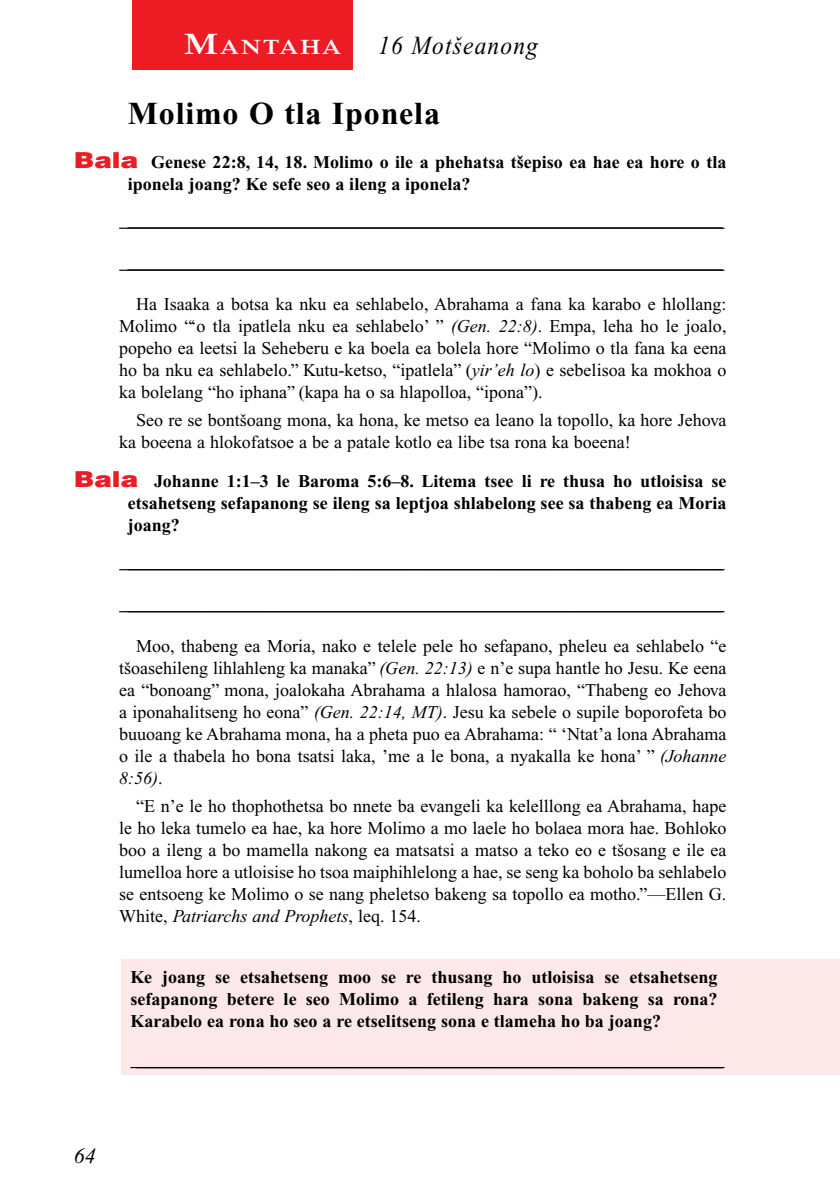
<style>
.page{position:relative;width:840px;height:1191px;background:#fff}
.page>*{position:absolute;margin:0;border:0;box-sizing:border-box;transform-origin:0 0}
.t1{font:700 32px "Times New Roman PS Std";letter-spacing:.025em;color:#000}
.t2{font:italic 26px "Times New Roman PS Std";letter-spacing:.05em;color:#000;scale:.9 1}
.t3{font:italic 22px "Times New Roman PS Std";color:#000}
.t4{font:600 21px "Times NRMT Std";letter-spacing:.07em;color:#fff;scale:1.1 1}
.t5{font:18px/22px "Times New Roman PS Std";color:#000;text-align:justify}
.t6{font:700 18px/22px "Times New Roman PS Std";color:#000;text-align:justify}
.s1{font-size:30px}
.s2{font-family:"Helvetica LT Std";font-weight:900;font-size:22px;color:#ed1c24}
.s3{font-style:italic}
</style>
<div class="page">
<div style="left:133px;top:0;width:220px;height:69px;background:#ed1c24"></div>
<div style="left:121px;top:959px;width:718px;height:115px;background:#fde8e9"></div>
<hr style="left:119px;top:228px;width:605px;height:1px;background:#000">
<hr style="left:119px;top:270px;width:605px;height:1px;background:#000">
<hr style="left:119px;top:569px;width:605px;height:1px;background:#000">
<hr style="left:119px;top:611px;width:605px;height:1px;background:#000">
<hr style="left:130px;top:1067px;width:594px;height:1px;background:#000">
<p class="t4" style="left:183px;top:35px;width:145px"><span class="s1">M</span>ANTAHA</p>
<h2 class="t2" style="left:378px;top:32px;width:179px">16 Motšeanong</h2>
<h1 class="t1" style="left:128px;top:95px;width:313px">Molimo O tla Iponela</h1>
<p class="t6" style="left:128px;top:151px;width:600px;text-indent:-54px"><span class="s2">Bala</span> Genese 22:8, 14, 18. Molimo o ile a phehatsa tšepiso ea hae ea hore o tla iponela joang? Ke sefe seo a ileng a iponela?</p>
<p class="t5" style="left:128px;top:209px;width:596px">__________________________________________________________________</p>
<p class="t5" style="left:128px;top:251px;width:596px">__________________________________________________________________</p>
<p class="t5" style="left:119px;top:293px;width:608px;text-indent:17px">Ha Isaaka a botsa ka nku ea sehlabelo, Abrahama a fana ka karabo e hlollang:<br>Molimo “‘o tla ipatlela nku ea sehlabelo’ ” <span class="s3">(Gen. 22:8)</span>. Empa, leha ho le joalo, popeho ea leetsi la Seheberu e ka boela ea bolela hore “Molimo o tla fana ka eena ho ba nku ea sehlabelo.” Kutu-ketso, “ipatlela” (<span class="s3">yir’eh lo</span>) e sebelisoa ka mokhoa o ka bolelang “ho iphana” (kapa ha o sa hlapolloa, “ipona”).</p>
<p class="t5" style="left:119px;top:409px;width:608px;text-indent:17px">Seo re se bontšoang mona, ka hona, ke metso ea leano la topollo, ka hore Jehova ka boeena a hlokofatsoe a be a patale kotlo ea libe tsa rona ka boeena!</p>
<p class="t6" style="left:128px;top:470px;width:599px;text-indent:-54px"><span class="s2">Bala</span> Johanne 1:1–3 le Baroma 5:6–8. Litema tsee li re thusa ho utloisisa se etsahetseng sefapanong se ileng sa leptjoa shlabelong see sa thabeng ea Moria joang?</p>
<p class="t5" style="left:128px;top:593px;width:595px">__________________________________________________________________</p>
<p class="t5" style="left:119px;top:635px;width:608px;text-indent:17px">Moo, thabeng ea Moria, nako e telele pele ho sefapano, pheleu ea sehlabelo “e tšoasehileng lihlahleng ka manaka” <span class="s3">(Gen. 22:13)</span> e n’e supa hantle ho Jesu. Ke eena ea “bonoang” mona, joalokaha Abrahama a hlalosa hamorao, “Thabeng eo Jehova a iponahalitseng ho eona” <span class="s3">(Gen. 22:14, MT)</span>. Jesu ka sebele o supile boporofeta bo buuoang ke Abrahama mona, ha a pheta puo ea Abrahama: “ ‘Ntat’a lona Abrahama o ile a thabela ho bona tsatsi laka, ’me a le bona, a nyakalla ke hona’ ” <span class="s3">(Johanne 8:56)</span>.</p>
<p class="t5" style="left:119px;top:794px;width:608px;text-indent:17px">“E n’e le ho thophothetsa bo nnete ba evangeli ka kelelllong ea Abrahama, hape le ho leka tumelo ea hae, ka hore Molimo a mo laele ho bolaea mora hae. Bohloko boo a ileng a bo mamella nakong ea matsatsi a matso a teko eo e tšosang e ile ea lumelloa hore a utloisise ho tsoa maiphihlelong a hae, se seng ka boholo ba sehlabelo se entsoeng ke Molimo o se nang pheletso bakeng sa topollo ea motho.”—Ellen G.<br>White, <span class="s3">Patriarchs and Prophets</span>, leq. 154.</p>
<p class="t6" style="left:130px;top:965px;width:588px">Ke joang se etsahetseng moo se re thusang ho utloisisa se etsahetseng sefapanong betere le seo Molimo a fetileng hara sona bakeng sa rona?<br>Karabelo ea rona ho seo a re etselitseng sona e tlameha ho ba joang?</p>
<p class="t3" style="left:74px;top:1144px;width:23px">64</p>
</div>
